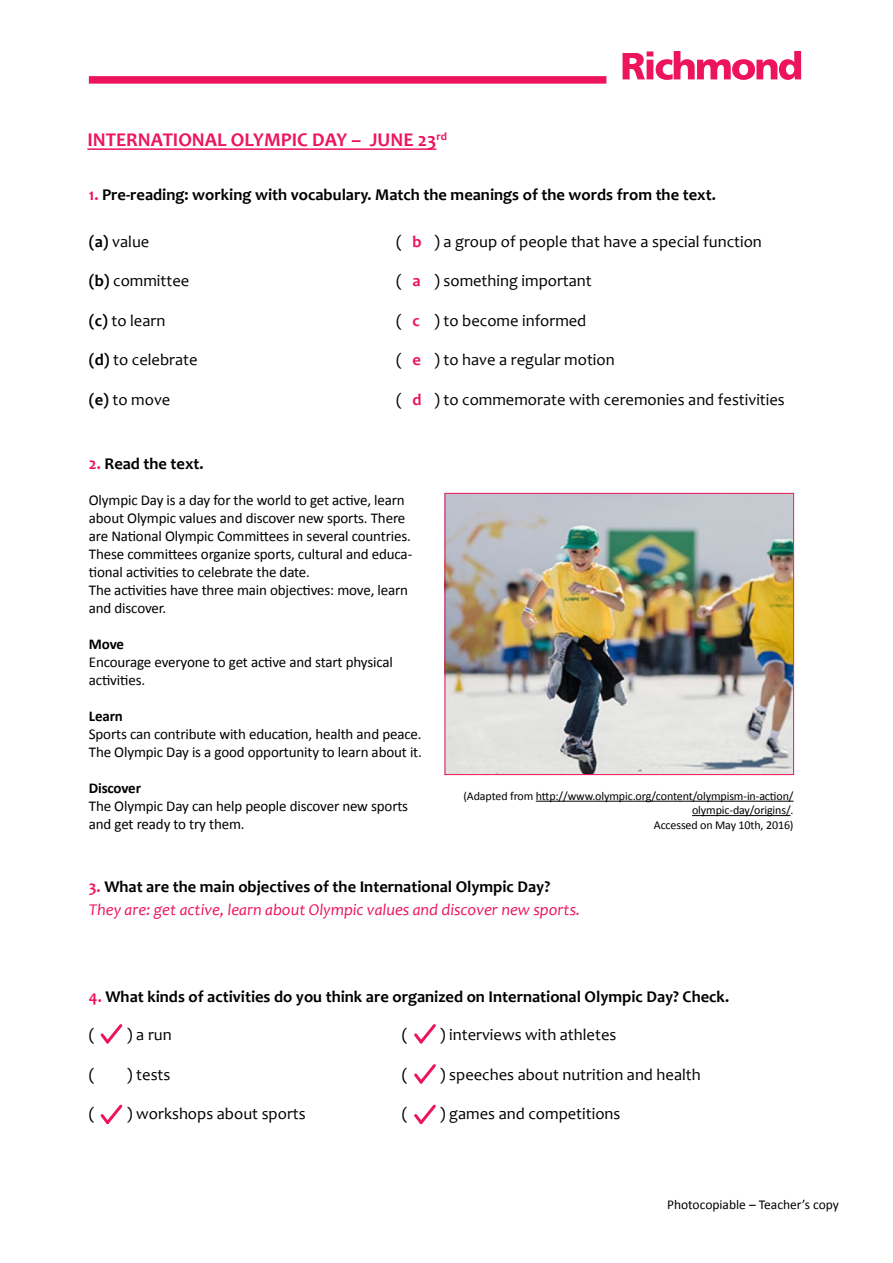
<style>
.page{position:relative;width:893px;height:1263px;background:#fff}
.page>*{position:absolute;margin:0;border:0;box-sizing:border-box;transform-origin:0 0}
.t1{font:700 19.5px "Candara";color:#ed145b}
.t2{font:16.5px "Candara";color:#000}
.t3{font:700 16.5px "Candara";color:#000}
.t4{font:italic 16.5px "Candara";color:#ed145b}
.t5{font:700 16.5px "Candara";color:#ed145b}
.t6{font:15px/18px "Calibri";letter-spacing:-.01em;color:#000}
.t7{font:700 15px "Calibri";letter-spacing:-.01em;color:#000}
.t8{font:13.5px "Calibri";color:#000}
.t9{font:12px/14.4px "Calibri";letter-spacing:-.01em;color:#000;text-align:right}
.s1{color:#ed145b}
.s2{font-weight:700}
</style>
<div class="page">
<hr style="left:87px;top:148px;width:349px;height:2px;background:#ed145b">
<hr style="left:536px;top:801px;width:258px;height:1px;background:#000">
<hr style="left:692px;top:815px;width:99px;height:1px;background:#000">
<img style="left:447px;top:495px;width:345px;height:278px">
<div style="left:445px;top:493px;width:349px;height:282px;border:1px solid #ed145b"></div>
<svg style="left:100px;top:1024px;width:23px;height:20px"></svg>
<svg style="left:414px;top:1024px;width:22px;height:20px"></svg>
<svg style="left:100px;top:1104px;width:23px;height:21px"></svg>
<svg style="left:414px;top:1104px;width:22px;height:21px"></svg>
<svg style="left:414px;top:1064px;width:22px;height:20px"></svg>
<svg style="left:622px;top:51px;width:179px;height:29px"></svg>
<div style="left:89px;top:76px;width:517px;height:8px;background:#ed145b"></div>
<h1 class="t1" style="left:87px;top:128px;width:361px">INTERNATIONAL OLYMPIC DAY – JUNE 23<sup>rd</sup></h1>
<p class="t3" style="left:89px;top:184px;width:628px"><span class="s1">1.</span> Pre-reading: working with vocabulary. Match the meanings of the words from the text.</p>
<p class="t2" style="left:89px;top:231px;width:62px"><span class="s2">(a)</span> value</p>
<p class="t2" style="left:89px;top:270px;width:102px"><span class="s2">(b)</span> committee</p>
<p class="t2" style="left:89px;top:310px;width:78px"><span class="s2">(c)</span> to learn</p>
<p class="t2" style="left:89px;top:350px;width:110px"><span class="s2">(d)</span> to celebrate</p>
<p class="t2" style="left:89px;top:389px;width:83px"><span class="s2">(e)</span> to move</p>
<p class="t3" style="left:89px;top:454px;width:116px"><span class="s1">2.</span> Read the text.</p>
<p class="t2" style="left:396px;top:231px;width:7px">(</p>
<p class="t2" style="left:434px;top:231px;width:329px">) a group of people that have a special function</p>
<p class="t2" style="left:396px;top:270px;width:7px">(</p>
<p class="t2" style="left:434px;top:270px;width:159px">) something important</p>
<p class="t2" style="left:396px;top:310px;width:7px">(</p>
<p class="t2" style="left:434px;top:310px;width:154px">) to become informed</p>
<p class="t2" style="left:396px;top:350px;width:7px">(</p>
<p class="t2" style="left:434px;top:350px;width:182px">) to have a regular motion</p>
<p class="t2" style="left:396px;top:389px;width:7px">(</p>
<p class="t2" style="left:434px;top:389px;width:352px">) to commemorate with ceremonies and festivities</p>
<p class="t5" style="left:413px;top:231px;width:11px">b</p>
<p class="t5" style="left:413px;top:270px;width:10px">a</p>
<p class="t5" style="left:413px;top:310px;width:9px">c</p>
<p class="t5" style="left:413px;top:350px;width:10px">e</p>
<p class="t5" style="left:413px;top:389px;width:11px">d</p>
<p class="t6" style="left:89px;top:491px;width:325px">Olympic Day is a day for the world to get active, learn about Olympic values and discover new sports. There are National Olympic Committees in several countries.<br>These committees organize sports, cultural and educa&shy;tional activities to celebrate the date.<br>The activities have three main objectives: move, learn and discover.</p>
<p class="t7" style="left:89px;top:634px;width:37px">Move</p>
<p class="t6" style="left:89px;top:653px;width:306px">Encourage everyone to get active and start physical activities.</p>
<p class="t7" style="left:89px;top:706px;width:36px">Learn</p>
<p class="t6" style="left:89px;top:725px;width:335px">Sports can contribute with education, health and peace.<br>The Olympic Day is a good opportunity to learn about it.</p>
<p class="t7" style="left:89px;top:778px;width:54px">Discover</p>
<p class="t6" style="left:89px;top:797px;width:321px">The Olympic Day can help people discover new sports and get ready to try them.</p>
<p class="t9" style="left:463px;top:789px;width:332px">(Adapted from http://www.olympic.org/content/olympism-in-action/ olympic-day/origins/.<br>Accessed on May 10th, 2016)</p>
<p class="t3" style="left:89px;top:876px;width:463px"><span class="s1">3.</span> What are the main objectives of the International Olympic Day?</p>
<p class="t4" style="left:89px;top:900px;width:493px">They are: get active, learn about Olympic values and discover new sports.</p>
<p class="t3" style="left:89px;top:986px;width:642px"><span class="s1">4.</span> What kinds of activities do you think are organized on International Olympic Day? Check.</p>
<p class="t2" style="left:89px;top:1024px;width:7px">(</p>
<p class="t2" style="left:127px;top:1024px;width:46px">) a run</p>
<p class="t2" style="left:89px;top:1064px;width:7px">(</p>
<p class="t2" style="left:127px;top:1064px;width:45px">) tests</p>
<p class="t2" style="left:89px;top:1104px;width:7px">(</p>
<p class="t2" style="left:127px;top:1104px;width:180px">) workshops about sports</p>
<p class="t2" style="left:402px;top:1024px;width:7px">(</p>
<p class="t2" style="left:440px;top:1024px;width:178px">) interviews with athletes</p>
<p class="t2" style="left:402px;top:1064px;width:7px">(</p>
<p class="t2" style="left:440px;top:1064px;width:262px">) speeches about nutrition and health</p>
<p class="t2" style="left:402px;top:1104px;width:7px">(</p>
<p class="t2" style="left:440px;top:1104px;width:182px">) games and competitions</p>
<p class="t8" style="left:667px;top:1196px;width:173px">Photocopiable – Teacher’s copy</p>
</div>
